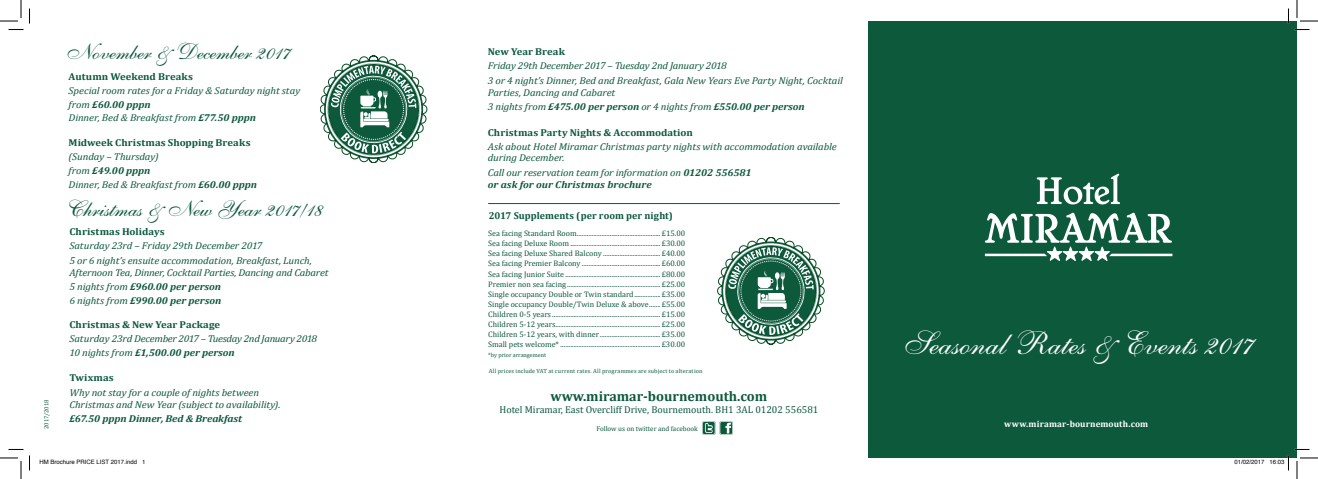
<style>
.page{position:relative;width:1318px;height:479px;background:#fff}
.page>*{position:absolute;margin:0;border:0;box-sizing:border-box;transform-origin:0 0}
.t1{font:32px "Shelley Allegro BT";letter-spacing:-.005em;color:#fff;scale:1.06 1}
.t2{font:22px "Shelley Allegro BT";letter-spacing:-.01em;color:#0c593c;scale:1.06 1}
.t3{font:700 14px "Cambria";color:#0c593c}
.t4{font:italic 10px/13.8px "Cambria";letter-spacing:-.01em;color:#0c593c;scale:1.06 1}
.t5{font:700 10px "Cambria";letter-spacing:.005em;color:#0c593c;scale:1.06 1}
.t6{font:italic 700 10px/12px "Cambria";color:#0c593c;scale:1.06 1}
.t7{font:italic 10px/13.8px "Cambria";letter-spacing:-.03em;color:#0c593c;scale:1.06 1}
.t8{font:10px "Cambria";color:#0c593c}
.t9{font:700 10px "Cambria";letter-spacing:.005em;color:#0c593c}
.t10{font:700 9px "Cambria";letter-spacing:.02em;color:#fff}
.t11{font:8px/10px "Cambria";color:#0c593c;text-align:justify}
.t12{font:7px "Cambria";color:#0c593c}
.t13{font:6.1px "Cambria";letter-spacing:.005em;color:#0c593c}
.t14{font:6px "Cambria";letter-spacing:.025em;color:#0c593c}
.t15{font:6px "Helvetica";color:#000}
.t16{font:6px "Cambria";color:#0c593c}
.s1{font-weight:700}
.s2{font-weight:400}
</style>
<div class="page">
<div style="left:869px;top:21px;width:428px;height:437px;background:#0c593c"></div>
<svg style="left:1036px;top:174px;width:84px;height:30px"></svg>
<svg style="left:985px;top:213px;width:187px;height:47px"></svg>
<img style="left:703px;top:421px;width:29px;height:13px">
<hr style="left:488px;top:203px;width:352px;height:1px;background:#0c593c">
<svg style="left:320px;top:56px;width:107px;height:107px"></svg>
<svg style="left:717px;top:237px;width:107px;height:107px"></svg>
<svg style="left:0;top:0;width:30px;height:30px"></svg>
<svg style="left:0;top:449px;width:30px;height:30px"></svg>
<svg style="left:1287px;top:0;width:31px;height:30px"></svg>
<svg style="left:1287px;top:448px;width:31px;height:31px"></svg>
<p class="t13" style="left:43px;top:429px;width:31px;rotate:-90deg">2017/2018</p>
<h2 class="t2" style="left:67px;top:38px;width:213px">November &amp; December 2017</h2>
<p class="t5" style="left:69px;top:69px;width:119px">Autumn Weekend Breaks</p>
<p class="t4" style="left:69px;top:83px;width:220px">Special room rates for a Friday &amp; Saturday night stay from <span class="s1">£60.00 pppn<br></span>Dinner, Bed &amp; Breakfast from <span class="s1">£77.50 pppn</span></p>
<p class="t5" style="left:69px;top:136px;width:173px">Midweek Christmas Shopping Breaks</p>
<p class="t4" style="left:69px;top:149px;width:179px">(Sunday – Thursday)<br>from <span class="s1">£49.00 pppn<br></span>Dinner, Bed &amp; Breakfast from <span class="s1">£60.00 pppn</span></p>
<h2 class="t2" style="left:66px;top:195px;width:244px">Christmas &amp; New Year 2017/18</h2>
<p class="t5" style="left:69px;top:225px;width:91px">Christmas Holidays</p>
<p class="t4" style="left:69px;top:238px;width:230px;line-height:14.8px">Saturday 23rd – Friday 29th December 2017<br>5 or 6 night’s ensuite accommodation, Breakfast, Lunch,</p>
<p class="t4" style="left:69px;top:265px;width:246px">Afternoon Tea, Dinner, Cocktail Parties, Dancing and Cabaret<br>5 nights from <span class="s1">£960.00 per person<br></span>6 nights from <span class="s1">£990.00 per person</span></p>
<p class="t5" style="left:69px;top:318px;width:144px">Christmas &amp; New Year Package</p>
<p class="t7" style="left:69px;top:331px;width:235px">Saturday 23rd December 2017 – Tuesday 2nd January 2018<br>10 nights from <span class="s1">£1,500.00 per person</span></p>
<p class="t5" style="left:69px;top:370px;width:43px">Twixmas</p>
<p class="t4" style="left:69px;top:386px;width:201px;line-height:12px">Why not stay for a couple of nights between<br>Christmas and New Year (subject to availability).</p>
<p class="t6" style="left:69px;top:412px;width:164px">£67.50 pppn Dinner, Bed &amp; Breakfast</p>
<p class="t5" style="left:488px;top:45px;width:74px">New Year Break</p>
<p class="t4" style="left:488px;top:58px;width:337px;line-height:14.8px">Friday 29th December 2017 – Tuesday 2nd January 2018<br>3 or 4 night’s Dinner, Bed and Breakfast, Gala New Years Eve Party Night, Cocktail</p>
<p class="t4" style="left:488px;top:85px;width:301px">Parties, Dancing and Cabaret<br>3 nights from <span class="s1">£475.00 per person</span> or 4 nights from <span class="s1">£550.00 per person</span></p>
<p class="t5" style="left:488px;top:125px;width:195px">Christmas Party Nights &amp; Accommodation</p>
<p class="t4" style="left:488px;top:140px;width:331px;line-height:11px">Ask about Hotel Miramar Christmas party nights with accommodation available during December.</p>
<p class="t6" style="left:488px;top:166px;width:250px"><span class="s2">Call our reservation team for information on</span> 01202 556581 or ask for our Christmas brochure</p>
<p class="t9" style="left:489px;top:209px;width:186px">2017 Supplements (per room per night)</p>
<p class="t11" style="left:488px;top:228px;width:199px">Sea facing Standard Room................................................... £15.00<br>Sea facing Deluxe Room ....................................................... £30.00<br>Sea facing Deluxe Shared Balcony ................................... £40.00<br>Sea facing Premier Balcony ................................................ £60.00<br>Sea facing Junior Suite .......................................................... £80.00<br>Premier non sea facing......................................................... £25.00<br>Single occupancy Double or Twin standard................ £35.00<br>Single occupancy Double/Twin Deluxe &amp; above....... £55.00<br>Children 0-5 years .................................................................. £15.00<br>Children 5-12 years................................................................ £25.00<br>Children 5-12 years, with dinner..................................... £35.00<br>Small pets welcome* ............................................................. £30.00</p>
<p class="t16" style="left:488px;top:351px;width:59px">*by prior arrangement</p>
<h3 class="t3" style="left:550px;top:386px;width:218px">www.miramar-bournemouth.com</h3>
<p class="t8" style="left:499px;top:403px;width:320px">Hotel Miramar, East Overcliff Drive, Bournemouth. BH1 3AL 01202 556581</p>
<p class="t14" style="left:489px;top:367px;width:215px">All prices include VAT at current rates. All programmes are subject to alteration</p>
<p class="t12" style="left:596px;top:424px;width:103px">Follow us on twitter and facebook</p>
<h1 class="t1" style="left:903px;top:323px;width:333px">Seasonal Rates &amp; Events 2017</h1>
<p class="t10" style="left:1004px;top:417px;width:146px">www.miramar-bournemouth.com</p>
<p class="t15" style="left:40px;top:457px;width:108px">HM Brochure PRICE LIST 2017.indd 1</p>
<p class="t15" style="left:1234px;top:457px;width:52px">01/02/2017 16:03</p>
</div>
